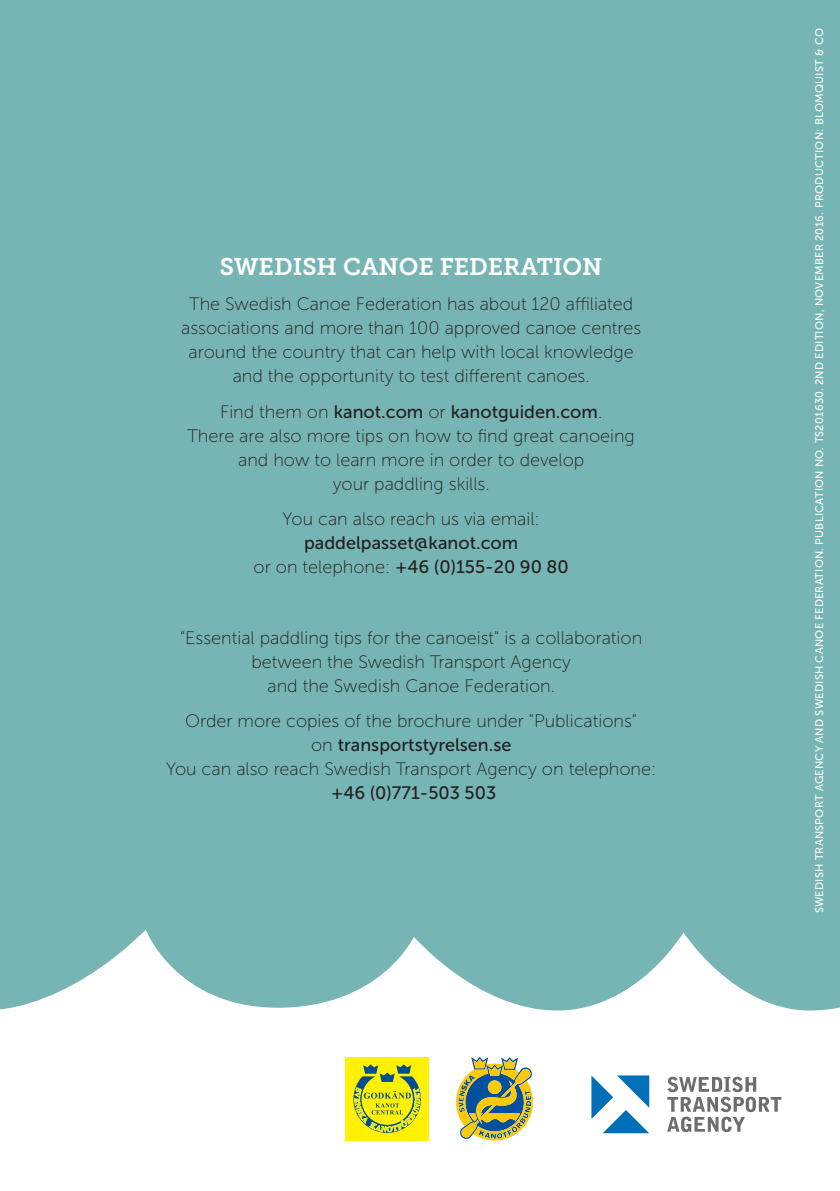
<style>
.page{position:relative;width:840px;height:1191px;background:#fff}
.page>*{position:absolute;margin:0;border:0;box-sizing:border-box;transform-origin:0 0}
.t1{font:24px "Museo Slab 700";color:#fff}
.t2{font:18px/24px "Museo Sans 100";color:#231f20;text-align:center}
.t3{font:18px/24px "Museo Sans 500";color:#231f20;text-align:center}
.t4{font:11px "Museo Sans 500";letter-spacing:.02em;color:#fff}
.s1{font-family:"Museo Sans 100"}
</style>
<div class="page">
<div style="left:0;top:0;width:839px;height:1191px;background:#76b5b3"></div>
<svg style="left:0;top:930px;width:839px;height:261px;fill:#fff"></svg>
<div style="left:345px;top:1056px;width:84px;height:84px;background:#fff101"></div>
<svg style="left:353px;top:1064px;width:68px;height:69px"></svg>
<svg style="left:591px;top:1075px;width:58px;height:58px;background:#8cbedf"></svg>
<svg style="left:666px;top:1076px;width:115px;height:56px;background:#cecfd0"></svg>
<svg style="left:456px;top:1056px;width:77px;height:84px;background:#a7ac79"></svg>
<h1 class="t1" style="left:220px;top:253px;width:384px">SWEDISH CANOE FEDERATION</h1>
<p class="t2" style="left:181px;top:292px;width:461px">The Swedish Canoe Federation has about 120 affiliated associations and more than 100 approved canoe centres around the country that can help with local knowledge and the opportunity to test different canoes.</p>
<p class="t3" style="left:220px;top:399px;width:383px"><span class="s1">Find them on</span> kanot.com <span class="s1">or</span> kanotguiden.com<span class="s1">.</span></p>
<p class="t2" style="left:187px;top:423px;width:448px">There are also more tips on how to find great canoeing and how to learn more in order to develop<br>your paddling skills.</p>
<p class="t2" style="left:282px;top:507px;width:259px">You can also reach us via email:</p>
<p class="t3" style="left:253px;top:531px;width:316px">paddelpasset@kanot.com<br><span class="s1">or on telephone:</span> +46 (0)155-20 90 80</p>
<p class="t2" style="left:180px;top:625px;width:463px">"Essential paddling tips for the canoeist" is a collaboration between the Swedish Transport Agency<br>and the Swedish Canoe Federation.</p>
<p class="t2" style="left:185px;top:709px;width:453px">Order more copies of the brochure under "Publications"</p>
<p class="t3" style="left:311px;top:733px;width:202px"><span class="s1">on</span> transportstyrelsen.se</p>
<p class="t2" style="left:166px;top:757px;width:491px">You can also reach Swedish Transport Agency on telephone:</p>
<p class="t3" style="left:331px;top:780px;width:166px">+46 (0)771-503 503</p>
<p class="t4" style="left:812px;top:913px;width:886px;rotate:-90deg">SWEDISH TRANSPORT AGENCY AND SWEDISH CANOE FEDERATION. PUBLICATION NO. TS201630. 2ND EDITION, NOVEMBER 2016. PRODUCTION: BLOMQUIST &amp; CO</p>
</div>
